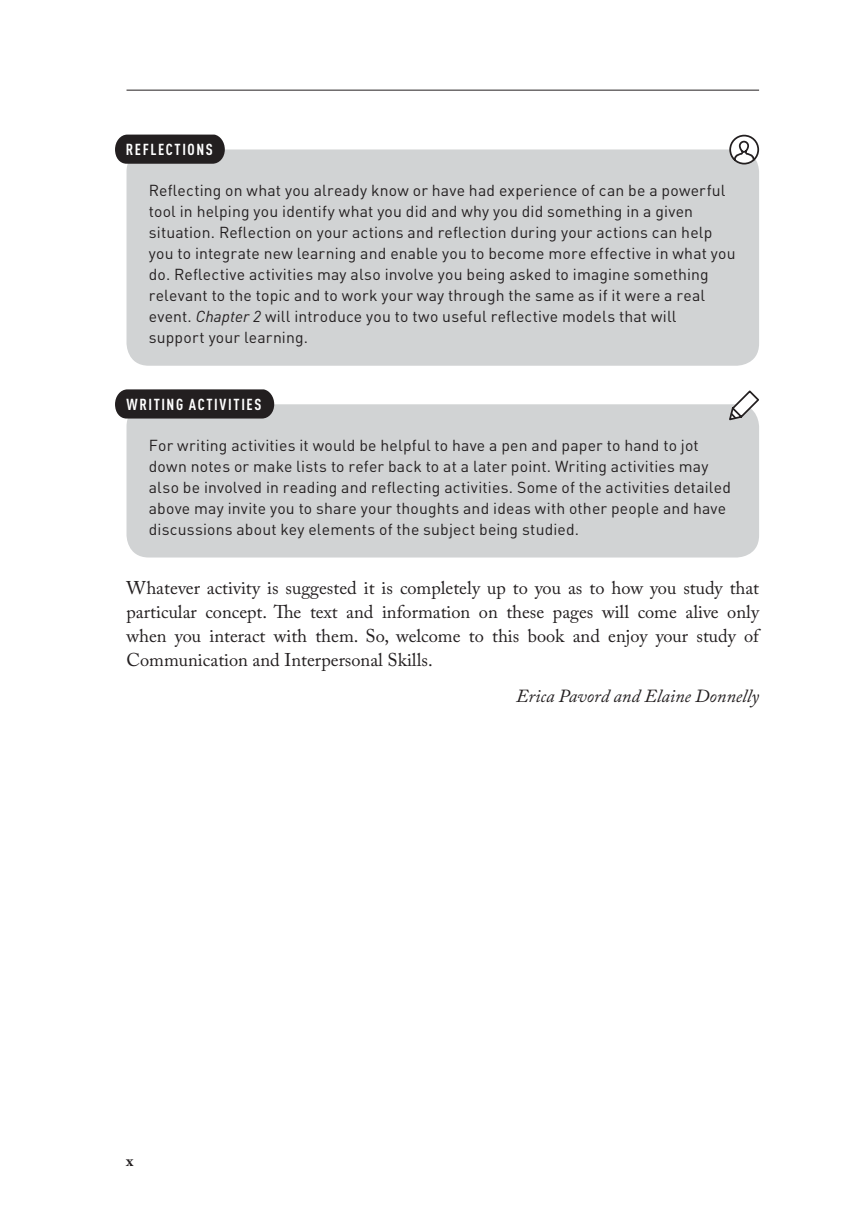
<style>
.page{position:relative;width:854px;height:1211px;background:#fff}
.page>*{position:absolute;margin:0;border:0;box-sizing:border-box;transform-origin:0 0}
.t1{font:18.38px/24.2px "Adobe Caslon Pro";color:#231f20;text-align:justify}
.t2{font:italic 18.38px "Adobe Caslon Pro";color:#231f20}
.t3{font:15.75px/21px "DINOT";letter-spacing:.01em;color:#231f20}
.t4{font:700 condensed 15.75px "DINOT";letter-spacing:.1em;color:#fff}
.t5{font:700 15.75px "Adobe Caslon Pro";color:#231f20}
.s1{font-style:italic}
</style>
<div class="page">
<hr style="left:126px;top:90px;width:632px;height:1px;background:#231f20">
<div style="left:126px;top:149px;width:632px;height:217px;background:#d1d3d4;border-radius:22px"></div>
<svg style="left:115px;top:134px;width:110px;height:30px;background:#322e2f"></svg>
<svg style="left:728px;top:134px;width:31px;height:31px"></svg>
<div style="left:126px;top:404px;width:632px;height:153px;background:#d1d3d4;border-radius:22px"></div>
<div style="left:115px;top:389px;width:159px;height:29px;background:#231f20"></div>
<svg style="left:727px;top:390px;width:32px;height:32px"></svg>
<p class="t4" style="left:126px;top:140px;width:88px">REFLECTIONS</p>
<p class="t3" style="left:149px;top:179px;width:588px">Reflecting on what you already know or have had experience of can be a powerful tool in helping you identify what you did and why you did something in a given situation. Reflection on your actions and reflection during your actions can help you to integrate new learning and enable you to become more effective in what you do. Reflective activities may also involve you being asked to imagine something relevant to the topic and to work your way through the same as if it were a real event. <span class="s1">Chapter 2</span> will introduce you to two useful reflective models that will support your learning.</p>
<p class="t4" style="left:126px;top:395px;width:136px">WRITING ACTIVITIES</p>
<p class="t3" style="left:149px;top:434px;width:583px">For writing activities it would be helpful to have a pen and paper to hand to jot down notes or make lists to refer back to at a later point. Writing activities may also be involved in reading and reflecting activities. Some of the activities detailed above may invite you to share your thoughts and ideas with other people and have discussions about key elements of the subject being studied.</p>
<p class="t1" style="left:126px;top:575px;width:634px">Whatever activity is suggested it is completely up to you as to how you study that particular concept. The text and information on these pages will come alive only when you interact with them. So, welcome to this book and enjoy your study of Communication and Interpersonal Skills.</p>
<p class="t2" style="left:516px;top:685px;width:244px">Erica Pavord and Elaine Donnelly</p>
<p class="t5" style="left:126px;top:1151px;width:8px">x</p>
</div>
